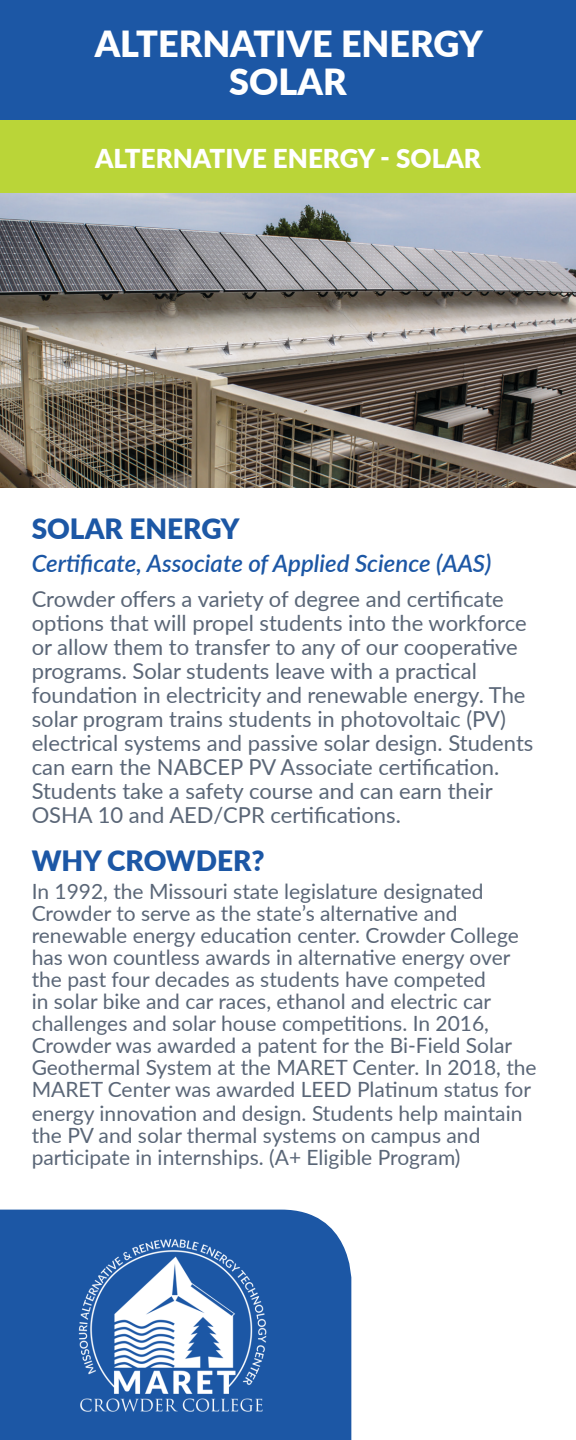
<style>
.page{position:relative;width:576px;height:1440px;background:#fff}
.page>*{position:absolute;margin:0;border:0;box-sizing:border-box;transform-origin:0 0}
.t1{font:900 36px "Lato";color:#fff}
.t2{font:900 28px "Lato";color:#1c57a5}
.t3{font:900 26px "Lato";color:#fff}
.t4{font:italic 600 24px "Lato";color:#1c57a5}
.t5{font:22px/24px "Lato";color:#5a6677}
.t6{font:21px/22px "Lato";color:#5a6677}
</style>
<div class="page">
<img style="left:0;top:193px;width:576px;height:295px">
<div style="left:0;top:120px;width:576px;height:73px;background:#bad538"></div>
<div style="left:0;top:1210px;width:351px;height:230px;background:#1c57a5"></div>
<img style="left:71px;top:1218px;width:199px;height:213px">
<div style="left:0;top:0;width:576px;height:120px;background:#1c57a5"></div>
<p class="t1" style="left:95px;top:17px;width:390px">ALTERNATIVE ENERGY</p>
<p class="t1" style="left:229px;top:55px;width:119px">SOLAR</p>
<p class="t3" style="left:95px;top:139px;width:387px">ALTERNATIVE ENERGY - SOLAR</p>
<p class="t2" style="left:32px;top:508px;width:210px">SOLAR ENERGY</p>
<p class="t4" style="left:32px;top:546px;width:461px">Certificate, Associate of Applied Science (AAS)</p>
<p class="t5" style="left:32px;top:586px;width:503px">Crowder offers a variety of degree and certificate options that will propel students into the workforce or allow them to transfer to any of our cooperative programs. Solar students leave with a practical foundation in electricity and renewable energy. The solar program trains students in photovoltaic (PV) electrical systems and passive solar design. Students can earn the NABCEP PV Associate certification.<br>Students take a safety course and can earn their OSHA 10 and AED/CPR certifications.</p>
<p class="t2" style="left:32px;top:840px;width:235px">WHY CROWDER?</p>
<p class="t6" style="left:32px;top:879px;width:507px">In 1992, the Missouri state legislature designated Crowder to serve as the state’s alternative and renewable energy education center. Crowder College has won countless awards in alternative energy over the past four decades as students have competed<br>in solar bike and car races, ethanol and electric car challenges and solar house competitions. In 2016, Crowder was awarded a patent for the Bi-Field Solar Geothermal System at the MARET Center. In 2018, the MARET Center was awarded LEED Platinum status for</p>
<p class="t6" style="left:32px;top:1101px;width:492px">energy innovation and design. Students help maintain the PV and solar thermal systems on campus and participate in internships. (A+ Eligible Program)</p>
</div>
